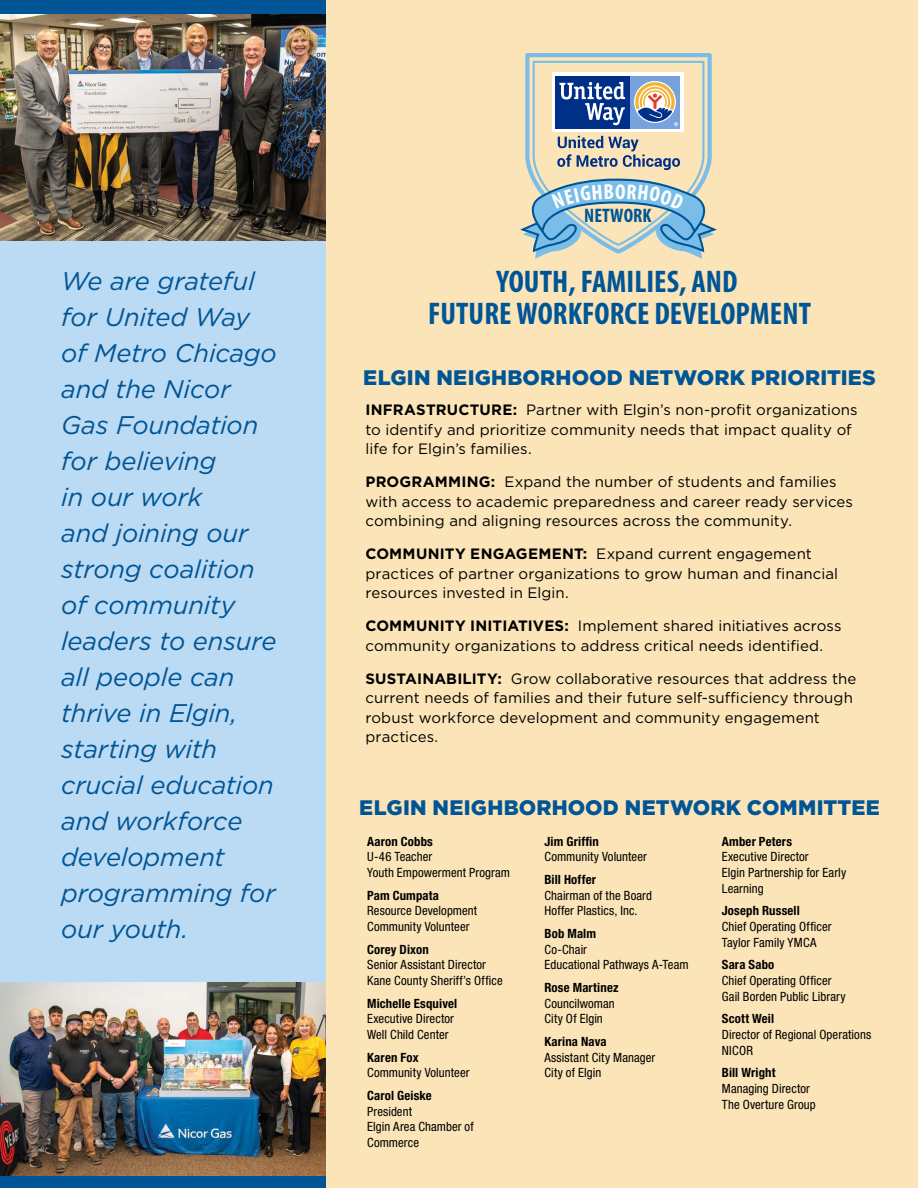
<style>
.page{position:relative;width:918px;height:1188px;background:#fbe4b7}
.page>*{position:absolute;margin:0;border:0;box-sizing:border-box;transform-origin:0 0}
.t1{font:700 condensed 31.35px/31.3px "Myriad Pro";color:#005596;text-align:center}
.t2{font:italic 25.5px/36px "Gotham";letter-spacing:-.005em;color:#005596}
.t3{font:700 condensed 21.6px "Myriad Pro";color:#fff}
.t4{font:900 21px "Gotham";letter-spacing:.01em;color:#005596}
.t5{font:700 condensed 19.65px "Myriad Pro";color:#005596}
.t6{font:15px/19.5px "Gotham";letter-spacing:.005em;color:#000}
.t7{font:condensed 12.75px/15.8px "Helvetica Neue LT Std";letter-spacing:.01em;color:#000}
.t8{font:700 condensed 12.75px "Helvetica Neue LT Std";letter-spacing:.01em;color:#000}
.s1{font-weight:700}
</style>
<div class="page">
<div style="left:0;top:0;width:325px;height:1188px;background:#bbdaf3"></div>
<div style="left:0;top:0;width:325px;height:35px;background:#005596"></div>
<div style="left:0;top:1147px;width:325px;height:41px;background:#005596"></div>
<img style="left:0;top:15px;width:325px;height:225px">
<img style="left:0;top:983px;width:325px;height:192px">
<svg style="left:520px;top:53px;width:197px;height:206px"></svg>
<p class="t2" style="left:61px;top:262px;width:217px">We are grateful for United Way of Metro Chicago and the Nicor<br>Gas Foundation for believing<br>in our work<br>and joining our strong coalition of community leaders to ensure all people can thrive in Elgin, starting with crucial education and workforce development programming for our youth.</p>
<h3 class="t3" style="left:615px;top:178px;width:12px">O</h3>
<h3 class="t5" style="left:584px;top:203px;width:69px">NETWORK</h3>
<h1 class="t1" style="left:428px;top:266px;width:384px">YOUTH, FAMILIES, AND<br>FUTURE WORKFORCE DEVELOPMENT</h1>
<h3 class="t4" style="left:363px;top:363px;width:514px">ELGIN NEIGHBORHOOD NETWORK PRIORITIES</h3>
<p class="t6" style="left:366px;top:400px;width:494px"><span class="s1">INFRASTRUCTURE:</span> Partner with Elgin’s non-profit organizations to identify and prioritize community needs that impact quality of life for Elgin’s families.</p>
<p class="t6" style="left:366px;top:472px;width:489px"><span class="s1">PROGRAMMING:</span> Expand the number of students and families with access to academic preparedness and career ready services combining and aligning resources across the community.</p>
<p class="t6" style="left:366px;top:544px;width:474px"><span class="s1">COMMUNITY ENGAGEMENT:</span> Expand current engagement practices of partner organizations to grow human and financial resources invested in Elgin.</p>
<p class="t6" style="left:366px;top:616px;width:477px"><span class="s1">COMMUNITY INITIATIVES:</span> Implement shared initiatives across community organizations to address critical needs identified.</p>
<p class="t6" style="left:366px;top:668px;width:493px"><span class="s1">SUSTAINABILITY:</span> Grow collaborative resources that address the current needs of families and their future self-sufficiency through robust workforce development and community engagement practices.</p>
<h3 class="t4" style="left:359px;top:793px;width:522px">ELGIN NEIGHBORHOOD NETWORK COMMITTEE</h3>
<p class="t8" style="left:367px;top:833px;width:67px">Aaron Cobbs</p>
<p class="t7" style="left:367px;top:849px;width:144px">U-46 Teacher<br>Youth Empowerment Program</p>
<p class="t8" style="left:367px;top:887px;width:73px">Pam Cumpata</p>
<p class="t7" style="left:367px;top:903px;width:112px">Resource Development<br>Community Volunteer</p>
<p class="t8" style="left:367px;top:941px;width:63px">Corey Dixon</p>
<p class="t7" style="left:367px;top:957px;width:137px">Senior Assistant Director<br>Kane County Sheriff’s Office</p>
<p class="t8" style="left:367px;top:995px;width:92px">Michelle Esquivel</p>
<p class="t7" style="left:367px;top:1011px;width:88px">Executive Director<br>Well Child Center</p>
<p class="t8" style="left:367px;top:1049px;width:53px">Karen Fox</p>
<p class="t7" style="left:367px;top:1065px;width:104px">Community Volunteer</p>
<p class="t8" style="left:367px;top:1088px;width:66px">Carol Geiske</p>
<p class="t7" style="left:367px;top:1103px;width:108px">President<br>Elgin Area Chamber of<br>Commerce</p>
<p class="t8" style="left:545px;top:833px;width:56px">Jim Griffin</p>
<p class="t7" style="left:545px;top:849px;width:104px">Community Volunteer</p>
<p class="t8" style="left:545px;top:872px;width:53px">Bill Hoffer</p>
<p class="t7" style="left:545px;top:887px;width:109px">Chairman of the Board<br>Hoffer Plastics, Inc.</p>
<p class="t8" style="left:545px;top:926px;width:53px">Bob Malm</p>
<p class="t7" style="left:545px;top:941px;width:146px">Co-Chair<br>Educational Pathways A-Team</p>
<p class="t8" style="left:545px;top:980px;width:75px">Rose Martinez</p>
<p class="t7" style="left:545px;top:995px;width:72px">Councilwoman<br>City Of Elgin</p>
<p class="t8" style="left:545px;top:1034px;width:64px">Karina Nava</p>
<p class="t7" style="left:545px;top:1049px;width:112px">Assistant City Manager<br>City of Elgin</p>
<p class="t8" style="left:722px;top:833px;width:72px">Amber Peters</p>
<p class="t7" style="left:722px;top:849px;width:126px">Executive Director<br>Elgin Partnership for Early<br>Learning</p>
<p class="t8" style="left:722px;top:903px;width:79px">Joseph Russell</p>
<p class="t7" style="left:722px;top:919px;width:111px">Chief Operating Officer<br>Taylor Family YMCA</p>
<p class="t8" style="left:722px;top:957px;width:54px">Sara Sabo</p>
<p class="t7" style="left:722px;top:973px;width:125px">Chief Operating Officer<br>Gail Borden Public Library</p>
<p class="t8" style="left:722px;top:1011px;width:54px">Scott Weil</p>
<p class="t7" style="left:722px;top:1027px;width:151px">Director of Regional Operations<br>NICOR</p>
<p class="t8" style="left:722px;top:1065px;width:55px">Bill Wright</p>
<p class="t7" style="left:722px;top:1081px;width:95px">Managing Director<br>The Overture Group</p>
</div>
